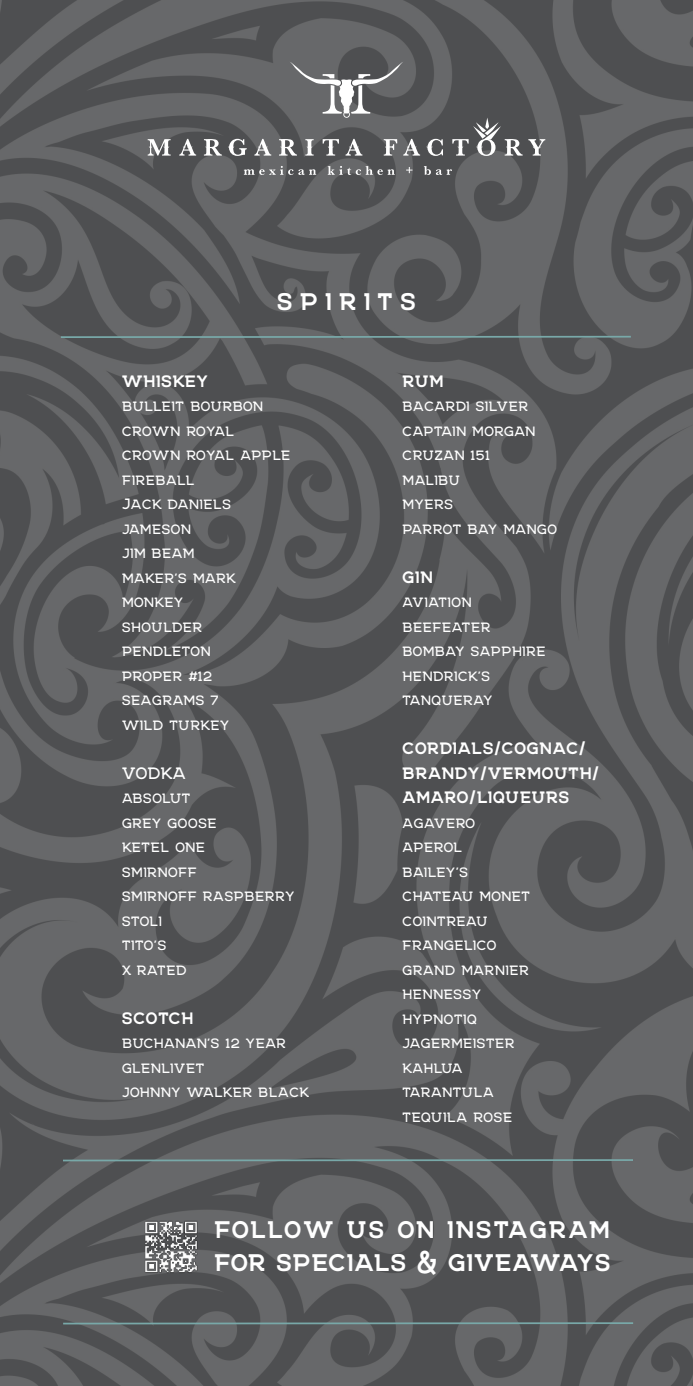
<style>
.page{position:relative;width:693px;height:1386px;background:#fff}
.page>*{position:absolute;margin:0;border:0;box-sizing:border-box;transform-origin:0 0}
.t1{font:700 28px/33.6px "NORTHWEST";color:#fff}
.t2{font:700 28px "NORTHWEST";letter-spacing:.225em;color:#fff}
.t3{font:700 19.25px/24.5px "NORTHWEST";color:#fff}
.t4{font:19.25px "NORTHWEST";letter-spacing:-.04em;color:#fff}
.t5{font:15.75px/24.5px "NORTHWEST";color:#fff}
.s1{font-size:17.5px}
</style>
<div class="page">
<img style="left:0;top:0;width:693px;height:1386px">
<hr style="left:61px;top:336px;width:570px;height:2px;background:#78a8a8">
<hr style="left:63px;top:1322px;width:570px;height:2px;background:#78a8a8">
<svg style="left:290px;top:62px;width:113px;height:56px;background:#7a7a7c"></svg>
<svg style="left:244px;top:166px;width:72px;height:9px"></svg>
<svg style="left:328px;top:166px;width:67px;height:9px"></svg>
<svg style="left:406px;top:167px;width:6px;height:6px"></svg>
<svg style="left:424px;top:166px;width:28px;height:9px"></svg>
<svg style="left:204px;top:139px;width:18px;height:17px"></svg>
<svg style="left:279px;top:139px;width:18px;height:17px"></svg>
<svg style="left:384px;top:139px;width:13px;height:17px"></svg>
<svg style="left:148px;top:139px;width:23px;height:17px"></svg>
<svg style="left:228px;top:139px;width:19px;height:17px"></svg>
<svg style="left:254px;top:139px;width:17px;height:17px"></svg>
<svg style="left:305px;top:139px;width:9px;height:17px"></svg>
<svg style="left:323px;top:139px;width:16px;height:17px"></svg>
<svg style="left:403px;top:139px;width:17px;height:17px"></svg>
<svg style="left:426px;top:139px;width:17px;height:17px"></svg>
<svg style="left:346px;top:139px;width:16px;height:17px"></svg>
<svg style="left:179px;top:139px;width:17px;height:17px"></svg>
<svg style="left:452px;top:118px;width:93px;height:38px;background:#707072"></svg>
<hr style="left:63px;top:1159px;width:570px;height:2px;background:#78a8a8">
<img style="left:138px;top:1214px;width:61px;height:65px">
<h1 class="t2" style="left:278px;top:285px;width:141px">SPIRITS</h1>
<p class="t3" style="left:122px;top:368px;width:89px">WHISKEY</p>
<p class="t5" style="left:122px;top:394px;width:170px">BULLEIT BOURBON<br>CROWN ROYAL<br>CROWN ROYAL APPLE<br>FIREBALL<br><span class="s1">J</span>ACK DANIELS<br>JAMESON<br>JIM BEAM<br>MAKER’S MARK<br>MONKEY<br>SHOULDER<br>PENDLETON<br>PROPER #12<br>SEAGRAMS 7<br>WILD TURKEY</p>
<p class="t4" style="left:122px;top:762px;width:66px">VODKA</p>
<p class="t5" style="left:122px;top:786px;width:175px">ABSOLUT<br>GREY GOOSE<br>KETEL ONE<br>SMIRNOFF<br>SMIRNOFF RASPBERRY<br>STOLI<br>TITO’S<br>X RATED</p>
<p class="t3" style="left:122px;top:1005px;width:74px">SCOTCH</p>
<p class="t5" style="left:122px;top:1031px;width:189px">BUCHANAN’S 12 YEAR<br>GLENLIVET<br>JOHNNY WALKER BLACK</p>
<p class="t3" style="left:403px;top:368px;width:43px">RUM</p>
<p class="t5" style="left:403px;top:394px;width:157px">BACARDI SILVER<br>CAPTAIN MORGAN<br>CRUZAN 151<br>MALIBU<br>MYERS<br>PARROT BAY MANGO</p>
<p class="t3" style="left:403px;top:564px;width:32px">GIN</p>
<p class="t5" style="left:403px;top:590px;width:145px">AVIATION<br>BEEFEATER<br>BOMBAY SAPPHIRE<br>HENDRICK’S<br>TANQUERAY</p>
<p class="t3" style="left:403px;top:735px;width:199px">CORDIALS/COGNAC/<br>BRANDY/VERMOUTH/<br>AMARO/LIQUEURS</p>
<p class="t5" style="left:403px;top:810px;width:130px">AGAVERO<br>APEROL<br>BAILEY’S<br>CHATEAU MONET<br>COINTREAU<br>FRANGELICO<br>GRAND MARNIER<br>HENNESSY<br>HYPNOTIQ<br>JAGERMEISTER<br>KAHLUA<br>TARANTULA<br>TEQUILA ROSE</p>
<h1 class="t1" style="left:215px;top:1211px;width:399px">FOLLOW US ON INSTAGRAM<br>FOR SPECIALS &amp; GIVEAWAYS</h1>
</div>
